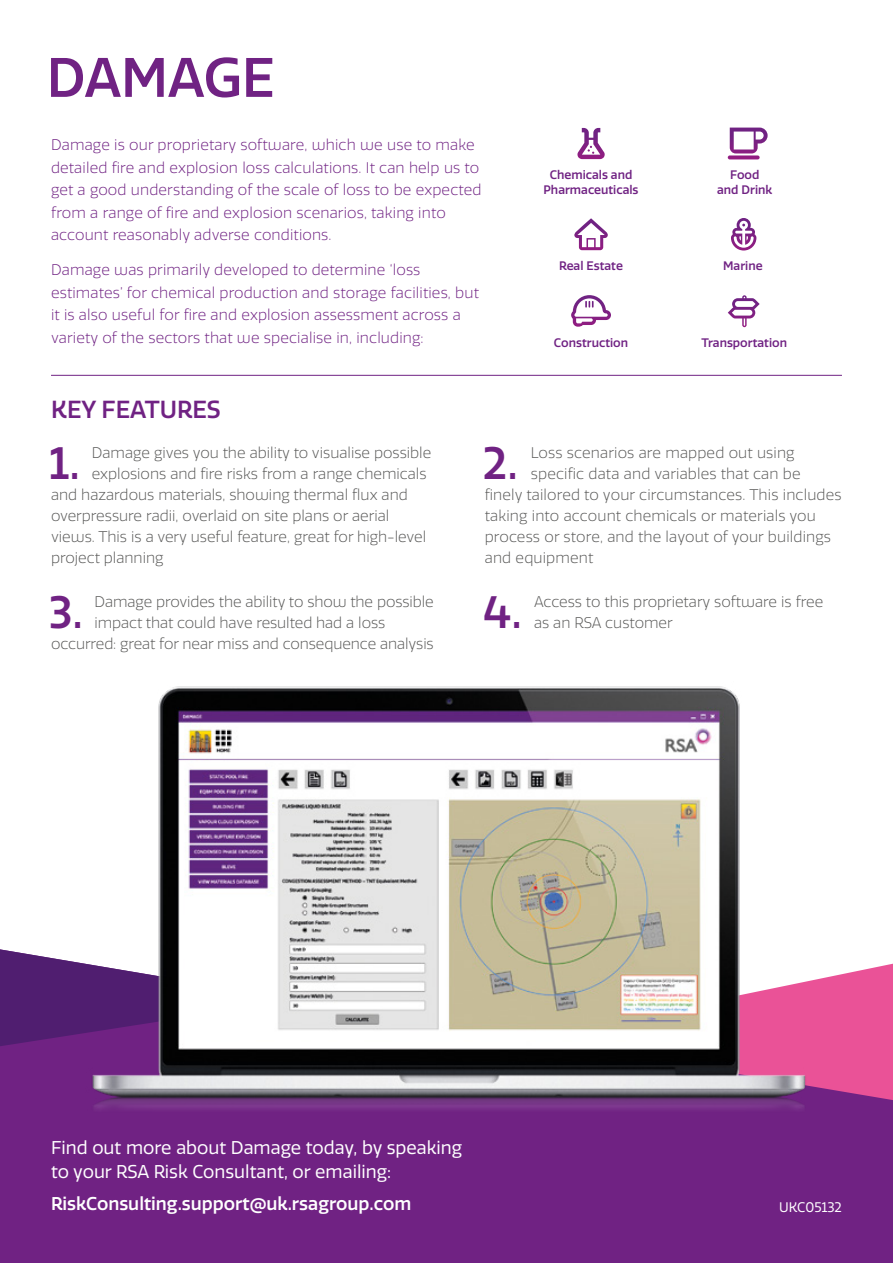
<style>
.page{position:relative;width:893px;height:1263px;background:#fff}
.page>*{position:absolute;margin:0;border:0;box-sizing:border-box;transform-origin:0 0}
.t1{font:500 54px "RSA Sans";color:#702283}
.t2{font:500 44.1px "RSA Sans";color:#702283}
.t3{font:500 24px "RSA Sans";color:#702283}
.t4{font:18px/24px "RSA Sans";color:#fff}
.t5{font:500 18px "RSA Sans";color:#fff}
.t6{font:300 15px/21px "RSA Sans";color:#575756}
.t7{font:300 15px/22.5px "RSA Sans";letter-spacing:.01em;color:#702283}
.t8{font:13.5px "RSA Sans";color:#fff}
.t9{font:500 12px/14.4px "RSA Sans";color:#702283;text-align:center}
</style>
<div class="page">
<div style="left:0;top:963px;width:893px;height:300px;background:#702283"></div>
<svg style="left:0;top:949px;width:51px;height:97px"></svg>
<hr style="left:51px;top:375px;width:791px;height:1px;background:#702283">
<svg style="left:731px;top:218px;width:25px;height:32px"></svg>
<svg style="left:574px;top:218px;width:34px;height:32px"></svg>
<svg style="left:728px;top:295px;width:32px;height:32px"></svg>
<svg style="left:577px;top:128px;width:28px;height:31px"></svg>
<svg style="left:571px;top:295px;width:40px;height:32px"></svg>
<img style="left:51px;top:686px;width:795px;height:472px">
<svg style="left:730px;top:128px;width:38px;height:25px"></svg>
<svg style="left:728px;top:155px;width:32px;height:4px"></svg>
<h1 class="t1" style="left:47px;top:45px;width:229px">DAMAGE</h1>
<p class="t7" style="left:51px;top:134px;width:432px">Damage is our proprietary software, which we use to make detailed fire and explosion loss calculations. It can help us to get a good understanding of the scale of loss to be expected from a range of fire and explosion scenarios, taking into account reasonably adverse conditions.</p>
<p class="t7" style="left:51px;top:259px;width:429px">Damage was primarily developed to determine ‘loss estimates’ for chemical production and storage facilities, but it is also useful for fire and explosion assessment across a variety of the sectors that we specialise in, including:</p>
<p class="t9" style="left:544px;top:168px;width:96px">Chemicals and<br>Pharmaceuticals</p>
<p class="t9" style="left:717px;top:168px;width:57px">Food<br>and Drink</p>
<p class="t9" style="left:559px;top:259px;width:65px">Real Estate</p>
<p class="t9" style="left:723px;top:259px;width:41px">Marine</p>
<p class="t9" style="left:554px;top:336px;width:76px">Construction</p>
<p class="t9" style="left:701px;top:336px;width:87px">Transportation</p>
<h3 class="t3" style="left:51px;top:395px;width:171px">KEY FEATURES</h3>
<h2 class="t2" style="left:50px;top:437px;width:32px">1.</h2>
<p class="t6" style="left:92px;top:442px;width:341px">Damage gives you the ability to visualise possible</p>
<p class="t6" style="left:92px;top:463px;width:336px">explosions and fire risks from a range chemicals</p>
<p class="t6" style="left:51px;top:484px;width:358px">and hazardous materials, showing thermal flux and</p>
<p class="t6" style="left:51px;top:505px;width:340px">overpressure radii, overlaid on site plans or aerial</p>
<p class="t6" style="left:51px;top:526px;width:377px">views. This is a very useful feature, great for high-level</p>
<p class="t6" style="left:51px;top:547px;width:114px">project planning</p>
<h2 class="t2" style="left:49px;top:585px;width:36px">3.</h2>
<p class="t6" style="left:94px;top:591px;width:341px">Damage provides the ability to show the possible</p>
<p class="t6" style="left:94px;top:612px;width:292px">impact that could have resulted had a loss</p>
<p class="t6" style="left:51px;top:633px;width:384px">occurred: great for near miss and consequence analysis</p>
<h2 class="t2" style="left:483px;top:437px;width:37px">2.</h2>
<p class="t6" style="left:531px;top:442px;width:265px">Loss scenarios are mapped out using</p>
<p class="t6" style="left:531px;top:463px;width:271px">specific data and variables that can be</p>
<p class="t6" style="left:485px;top:484px;width:358px">finely tailored to your circumstances. This includes</p>
<p class="t6" style="left:485px;top:505px;width:333px">taking into account chemicals or materials you</p>
<p class="t6" style="left:485px;top:526px;width:348px">process or store, and the layout of your buildings</p>
<p class="t6" style="left:485px;top:547px;width:110px">and equipment</p>
<h2 class="t2" style="left:483px;top:585px;width:40px">4.</h2>
<p class="t6" style="left:534px;top:591px;width:291px">Access to this proprietary software is free as an RSA customer</p>
<p class="t4" style="left:51px;top:1135px;width:413px">Find out more about Damage today, by speaking to your RSA Risk Consultant, or emailing:</p>
<p class="t5" style="left:51px;top:1193px;width:362px">RiskConsulting.support@uk.rsagroup.com</p>
<p class="t8" style="left:779px;top:1199px;width:64px">UKC05132</p>
</div>
